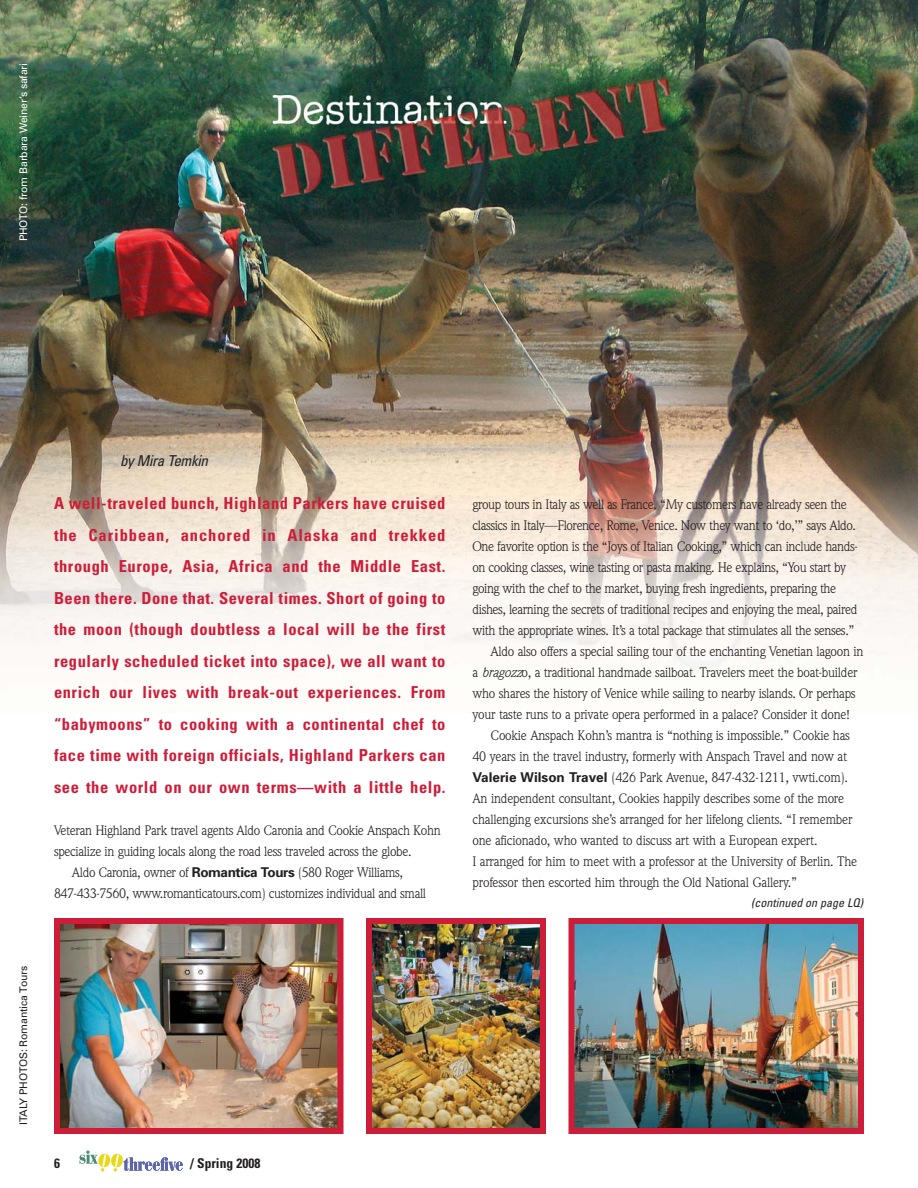
<style>
.page{position:relative;width:918px;height:1188px;background:#fff}
.page>*{position:absolute;margin:0;border:0;box-sizing:border-box;transform-origin:0 0}
.t1{font:700 condensed 16.5px/31.5px "Univers";letter-spacing:.035em;color:#ce1d39;text-align:justify}
.t2{font:italic condensed 15px "Univers";color:#231f20}
.t3{font:13.5px "Weidemann";letter-spacing:-.02em;color:#231f20}
.t4{font:700 condensed 13.5px "Univers";color:#231f20}
.t5{font:italic condensed 12px "Univers";color:#231f20}
.t6{font:10.5px "Univers";letter-spacing:-.02em;color:#fff}
.t7{font:10.5px "Univers";letter-spacing:-.02em;color:#231f20}
.s1{font-family:"Univers";font-weight:700}
.s2{font-style:italic}
</style>
<div class="page">
<img style="left:0;top:0;width:918px;height:685px">
<img style="left:373px;top:925px;width:166px;height:202px">
<div style="left:366px;top:918px;width:180px;height:216px;border:6px solid #ce1d39"></div>
<img style="left:575px;top:925px;width:282px;height:202px">
<div style="left:568px;top:918px;width:296px;height:216px;border:6px solid #ce1d39"></div>
<img style="left:61px;top:925px;width:276px;height:202px">
<div style="left:54px;top:918px;width:290px;height:216px;border:6px solid #ce1d39"></div>
<svg style="left:79px;top:1150px;width:104px;height:22px"></svg>
<p class="t6" style="left:19px;top:241px;width:180px;rotate:-90deg">PHOTO: from Barbara Weiner’s safari</p>
<p class="t7" style="left:19px;top:1125px;width:161px;rotate:-90deg">ITALY PHOTOS: Romantica Tours</p>
<p class="t2" style="left:120px;top:456px;width:92px">by Mira Temkin</p>
<p class="t1" style="left:54px;top:489px;width:393px">A well-traveled bunch, Highland Parkers have cruised the Caribbean, anchored in Alaska and trekked through Europe, Asia, Africa and the Middle East.<br>Been there. Done that. Several times. Short of going to the moon (though doubtless a local will be the first regularly scheduled ticket into space), we all want to enrich our lives with break-out experiences. From “babymoons” to cooking with a continental chef to face time with foreign officials, Highland Parkers can see the world on our own terms—with a little help.</p>
<p class="t3" style="left:54px;top:825px;width:388px">Veteran Highland Park travel agents Aldo Caronia and Cookie Anspach Kohn</p>
<p class="t3" style="left:54px;top:846px;width:359px">specialize in guiding locals along the road less traveled across the globe.</p>
<p class="t3" style="left:72px;top:867px;width:333px">Aldo Caronia, owner of <span class="s1">Romantica Tours</span> (580 Roger Williams,</p>
<p class="t3" style="left:54px;top:888px;width:374px">847-433-7560, www.romanticatours.com) customizes individual and small</p>
<p class="t4" style="left:54px;top:1159px;width:7px">6</p>
<p class="t4" style="left:190px;top:1159px;width:72px">/ Spring 2008</p>
<p class="t3" style="left:472px;top:499px;width:376px">group tours in Italy as well as France. “My customers have already seen the</p>
<p class="t3" style="left:472px;top:520px;width:385px">classics in Italy—Florence, Rome, Venice. Now they want to ‘do,’” says Aldo.</p>
<p class="t3" style="left:472px;top:541px;width:387px">One favorite option is the “Joys of Italian Cooking,” which can include hands-</p>
<p class="t3" style="left:472px;top:562px;width:375px">on cooking classes, wine tasting or pasta making. He explains, “You start by</p>
<p class="t3" style="left:472px;top:583px;width:365px">going with the chef to the market, buying fresh ingredients, preparing the</p>
<p class="t3" style="left:472px;top:604px;width:387px">dishes, learning the secrets of traditional recipes and enjoying the meal, paired</p>
<p class="t3" style="left:472px;top:625px;width:383px">with the appropriate wines. It’s a total package that stimulates all the senses.”</p>
<p class="t3" style="left:490px;top:646px;width:374px">Aldo also offers a special sailing tour of the enchanting Venetian lagoon in</p>
<p class="t3" style="left:473px;top:668px;width:387px">a <span class="s2">bragozz</span>o, a traditional handmade sailboat. Travelers meet the boat-builder</p>
<p class="t3" style="left:473px;top:689px;width:385px">who shares the history of Venice while sailing to nearby islands. Or perhaps</p>
<p class="t3" style="left:473px;top:710px;width:379px">your taste runs to a private opera performed in a palace? Consider it done!</p>
<p class="t3" style="left:490px;top:731px;width:361px">Cookie Anspach Kohn’s mantra is “nothing is impossible.” Cookie has</p>
<p class="t3" style="left:473px;top:752px;width:376px">40 years in the travel industry, formerly with Anspach Travel and now at</p>
<p class="t3" style="left:473px;top:773px;width:377px"><span class="s1">Valerie Wilson Travel</span> (426 Park Avenue, 847-432-1211, vwti.com).</p>
<p class="t3" style="left:473px;top:794px;width:373px">An independent consultant, Cookies happily describes some of the more</p>
<p class="t3" style="left:473px;top:815px;width:382px">challenging excursions she’s arranged for her lifelong clients. “I remember</p>
<p class="t3" style="left:473px;top:836px;width:347px">one aficionado, who wanted to discuss art with a European expert.</p>
<p class="t3" style="left:473px;top:857px;width:386px">I arranged for him to meet with a professor at the University of Berlin. The</p>
<p class="t3" style="left:473px;top:878px;width:326px">professor then escorted him through the Old National Gallery.”</p>
<p class="t5" style="left:751px;top:898px;width:116px">(continued on page LQ)</p>
</div>
